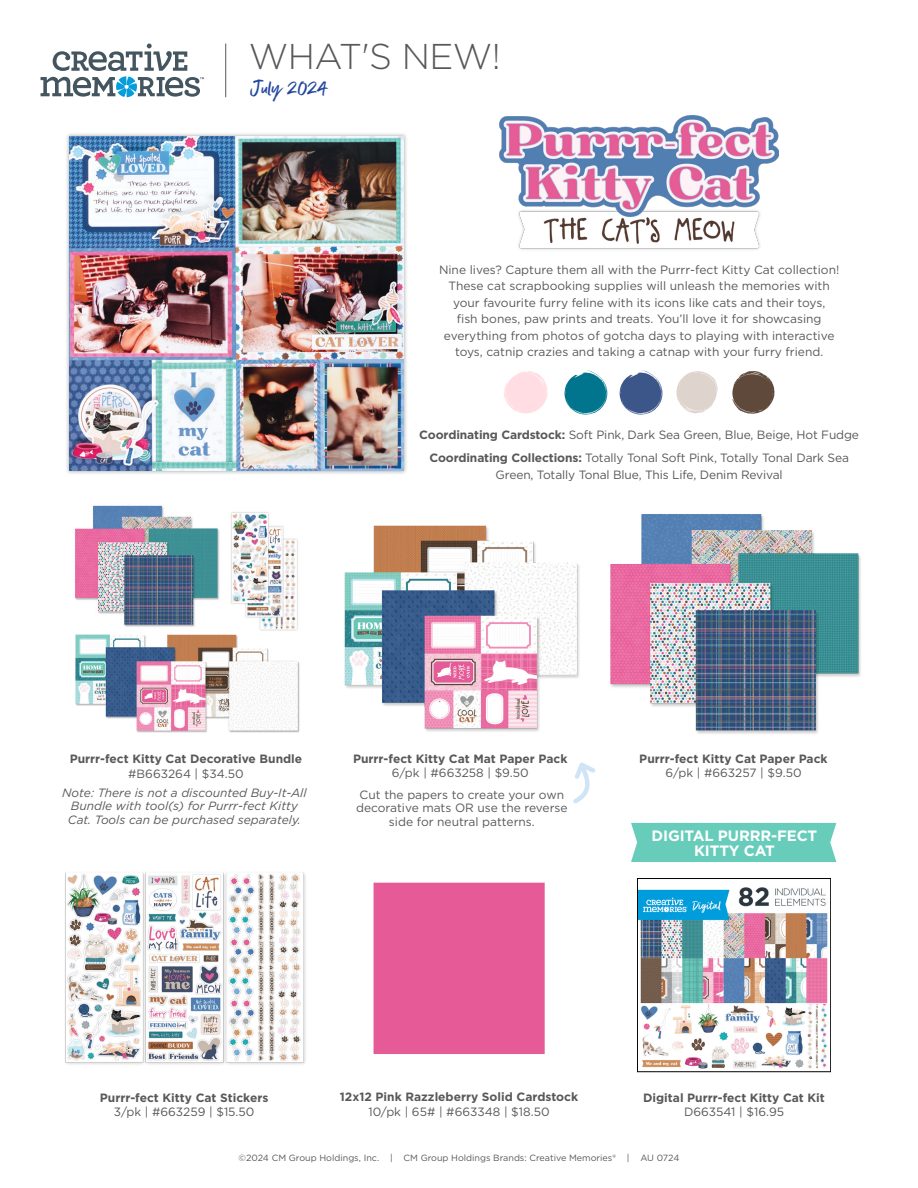
<style>
.page{position:relative;width:918px;height:1188px;background:#fff}
.page>*{position:absolute;margin:0;border:0;box-sizing:border-box;transform-origin:0 0}
.t1{font:300 35.85px "Gotham";letter-spacing:-.015em;color:#57585a}
.t2{font:24px "Better Times";color:#22469d}
.t3{font:700 15px/15px "Gotham";letter-spacing:-.01em;color:#fff;text-align:center}
.t4{font:12px/16.5px "Gotham";color:#57585a;text-align:center}
.t5{font:700 12px/14.4px "Gotham";color:#57585a;text-align:center}
.t6{font:italic 12px/13.5px "Gotham";color:#57585a;text-align:center}
.t7{font:9px "Gotham";color:#57585a}
.s1{font-weight:700}
.s2{font-weight:400}
</style>
<div class="page">
<hr style="left:225px;top:44px;width:1px;height:53px;background:#57585a">
<svg style="left:41px;top:44px;width:163px;height:53px"></svg>
<div style="left:373px;top:882px;width:172px;height:172px;background:#e55a97"></div>
<img style="left:344px;top:525px;width:235px;height:207px">
<img style="left:610px;top:514px;width:251px;height:220px">
<div style="left:66px;top:133px;width:342px;height:342px;background:#231f20;opacity:.35"></div>
<img style="left:70px;top:136px;width:334px;height:335px">
<img style="left:75px;top:505px;width:225px;height:228px">
<svg style="left:504px;top:371px;width:44px;height:43px"></svg>
<svg style="left:564px;top:370px;width:43px;height:45px"></svg>
<svg style="left:676px;top:371px;width:42px;height:42px"></svg>
<svg style="left:732px;top:371px;width:43px;height:43px"></svg>
<svg style="left:620px;top:370px;width:43px;height:45px"></svg>
<img style="left:65px;top:872px;width:241px;height:193px">
<div style="left:631px;top:823px;width:205px;height:39px;background:#67cdba"></div>
<img style="left:639px;top:887px;width:189px;height:182px">
<div style="left:637px;top:878px;width:194px;height:194px;border:1px solid #000"></div>
<img style="left:500px;top:115px;width:278px;height:135px">
<svg style="left:573px;top:762px;width:23px;height:42px"></svg>
<p class="t1" style="left:249px;top:34px;width:254px">WHAT'S NEW!</p>
<p class="t2" style="left:250px;top:75px;width:78px">July 2024</p>
<p class="t4" style="left:439px;top:261px;width:402px">Nine lives? Capture them all with the Purrr-fect Kitty Cat collection!<br>These cat scrapbooking supplies will unleash the memories with your favourite furry feline with its icons like cats and their toys,<br>fish bones, paw prints and treats. You’ll love it for showcasing everything from photos of gotcha days to playing with interactive toys, catnip crazies and taking a catnap with your furry friend.</p>
<p class="t4" style="left:419px;top:426px;width:441px"><span class="s1">Coordinating Cardstock:</span> Soft Pink, Dark Sea Green, Blue, Beige, Hot Fudge</p>
<p class="t4" style="left:429px;top:449px;width:421px"><span class="s1">Coordinating Collections:</span> Totally Tonal Soft Pink, Totally Tonal Dark Sea<br>Green, Totally Tonal Blue, This Life, Denim Revival</p>
<p class="t5" style="left:70px;top:752px;width:234px">Purrr-fect Kitty Cat Decorative Bundle <span class="s2">#B663264 | $34.50</span></p>
<p class="t5" style="left:353px;top:751px;width:216px">Purrr-fect Kitty Cat Mat Paper Pack<br><span class="s2">6/pk | #663258 | $9.50</span></p>
<p class="t6" style="left:62px;top:785px;width:246px">Note: There is not a discounted Buy-It-All<br>Bundle with tool(s) for Purrr-fect Kitty<br>Cat. Tools can be purchased separately.</p>
<p class="t4" style="left:356px;top:787px;width:213px;line-height:13.5px">Cut the papers to create your own decorative mats OR use the reverse side for neutral patterns.</p>
<p class="t5" style="left:639px;top:751px;width:190px">Purrr-fect Kitty Cat Paper Pack<br><span class="s2">6/pk | #663257 | $9.50</span></p>
<p class="t3" style="left:652px;top:828px;width:167px">DIGITAL PURRR-FECT<br>KITTY CAT</p>
<p class="t5" style="left:340px;top:1090px;width:240px">12x12 Pink Razzleberry Solid Cardstock<br><span class="s2">10/pk | 65# | #663348 | $18.50</span></p>
<p class="t5" style="left:100px;top:1090px;width:170px">Purrr-fect Kitty Cat Stickers<br><span class="s2">3/pk | #663259 | $15.50</span></p>
<p class="t5" style="left:643px;top:1090px;width:183px">Digital Purrr-fect Kitty Cat Kit<br><span class="s2">D663541 | $16.95</span></p>
<p class="t7" style="left:239px;top:1152px;width:442px">©2024 CM Group Holdings, Inc. | CM Group Holdings Brands: Creative Memories® | AU 0724</p>
</div>
